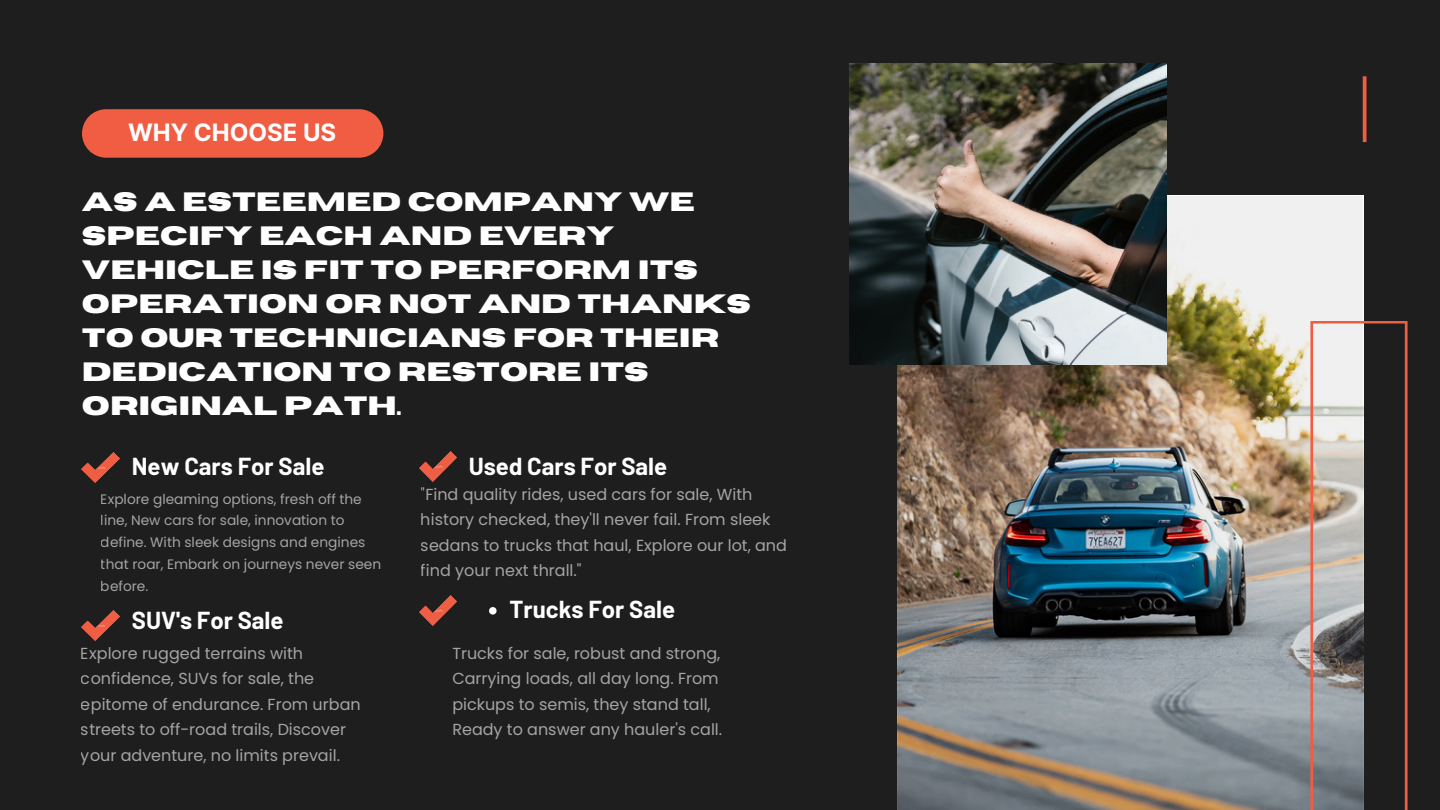
<style>
.page{position:relative;width:1440px;height:810px;background:#1e1e1e}
.page>*{position:absolute;margin:0;border:0;box-sizing:border-box;transform-origin:0 0}
.t1{font:700 26.4px/33.9px "Horizon";color:#fff}
.t2{font:700 24px "Barlow";color:#fff}
.t3{font:700 24px "Inter";color:#fff}
.t4{font:16px/25.5px "Poppins";color:#fff}
.t5{font:13.7px/21.9px "Poppins";color:#fff}
</style>
<div class="page">
<img style="left:898px;top:196px;width:465px;height:614px">
<img style="left:850px;top:64px;width:316px;height:301px">
<img style="left:82px;top:452px;width:37px;height:30px">
<svg style="left:489px;top:607px;width:8px;height:8px"></svg>
<img style="left:82px;top:611px;width:37px;height:30px">
<img style="left:419px;top:595px;width:38px;height:30px">
<img style="left:419px;top:452px;width:38px;height:30px">
<svg style="left:1310px;top:321px;width:98px;height:489px"></svg>
<svg style="left:82px;top:109px;width:301px;height:49px;background:#e75a41"></svg>
<svg style="left:1363px;top:76px;width:4px;height:66px"></svg>
<h2 class="t3" style="left:128px;top:118px;width:210px">WHY CHOOSE US</h2>
<h1 class="t1" style="left:82px;top:186px;width:670px">AS A ESTEEMED COMPANY WE<br>SPECIFY EACH AND EVERY<br>VEHICLE IS FIT TO PERFORM ITS<br>OPERATION OR NOT AND THANKS<br>TO OUR TECHNICIANS FOR THEIR<br>DEDICATION TO RESTORE ITS<br>ORIGINAL PATH.</h1>
<h2 class="t2" style="left:132px;top:451px;width:194px">New Cars For Sale</h2>
<p class="t5" style="left:101px;top:488px;width:282px">Explore gleaming options, fresh off the line, New cars for sale, innovation to define. With sleek designs and engines that roar, Embark on journeys never seen before.</p>
<h2 class="t2" style="left:132px;top:605px;width:153px">SUV's For Sale</h2>
<p class="t4" style="left:81px;top:640px;width:281px">Explore rugged terrains with confidence, SUVs for sale, the epitome of endurance. From urban streets to off-road trails, Discover your adventure, no limits prevail.</p>
<h2 class="t2" style="left:469px;top:451px;width:200px">Used Cars For Sale</h2>
<p class="t4" style="left:421px;top:482px;width:368px">"Find quality rides, used cars for sale, With history checked, they'll never fail. From sleek sedans to trucks that haul, Explore our lot, and find your next thrall."</p>
<h2 class="t2" style="left:510px;top:594px;width:167px">Trucks For Sale</h2>
<p class="t4" style="left:452px;top:640px;width:271px">Trucks for sale, robust and strong, Carrying loads, all day long. From pickups to semis, they stand tall, Ready to answer any hauler's call.</p>
</div>
